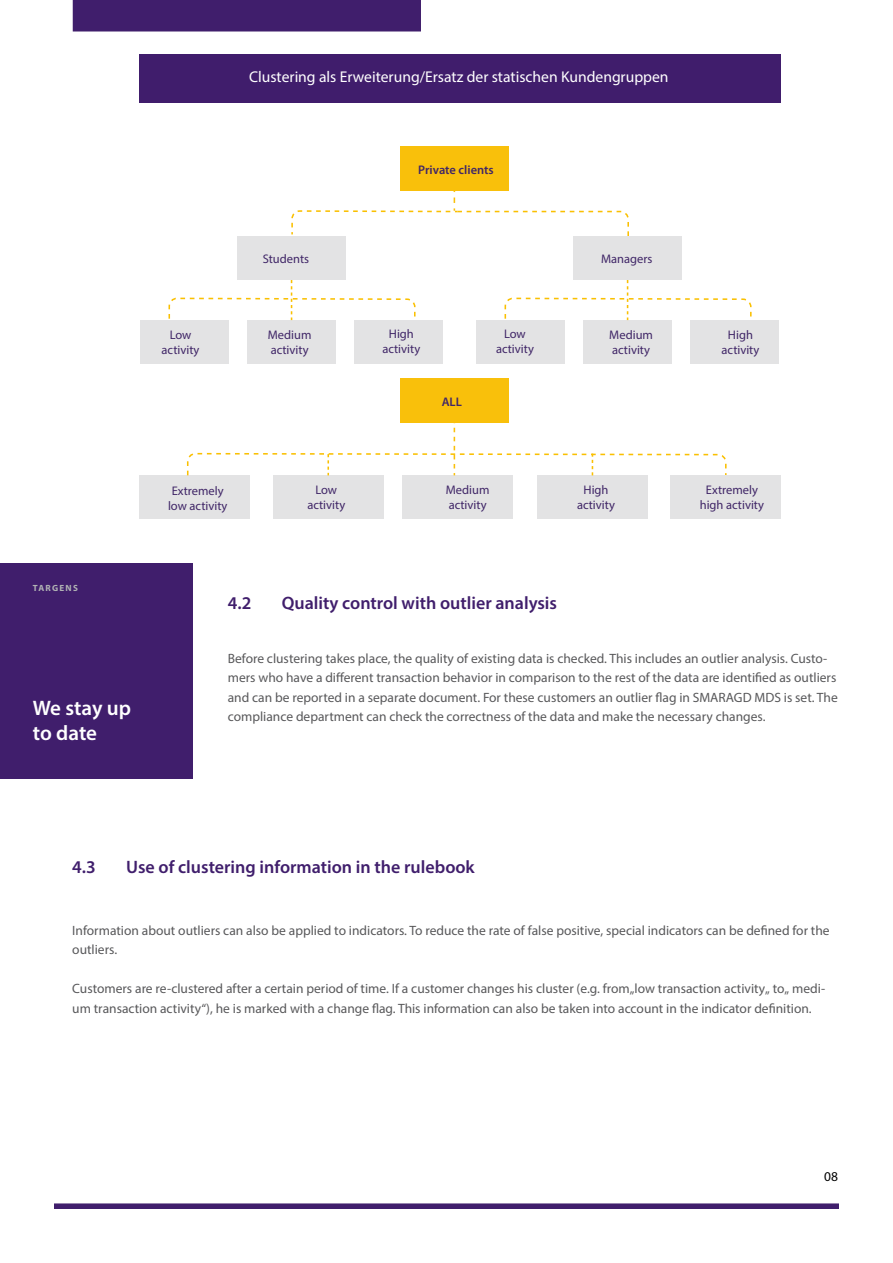
<style>
.page{position:relative;width:893px;height:1263px;background:#fff}
.page>*{position:absolute;margin:0;border:0;box-sizing:border-box;transform-origin:0 0}
.t1{font:600 21px/25.2px "Myriad Pro";letter-spacing:-.005em;color:#fff}
.t2{font:600 18px "Myriad Pro";color:#401e6c}
.t3{font:15.6px "Myriad Pro";color:#fff}
.t4{font:13.5px/19.5px "Myriad Pro";color:#58585a}
.t5{font:13.5px "Myriad Pro";color:#000}
.t6{font:12.45px/15px "Myriad Pro";color:#402667;text-align:center}
.t7{font:600 12.45px "Myriad Pro";color:#402667}
.t8{font:700 9px "Myriad Pro";letter-spacing:.14em;color:#b1b3b4}
</style>
<div class="page">
<svg style="left:54px;top:1203px;width:785px;height:6px;background:#4e2f77"></svg>
<div style="left:73px;top:0;width:348px;height:32px;background:#401e6c"></div>
<div style="left:0;top:563px;width:192px;height:216px;background:#401e6c"></div>
<div style="left:400px;top:146px;width:109px;height:44px;background:#f9c00b"></div>
<div style="left:237px;top:237px;width:109px;height:43px;background:#e3e3e4"></div>
<div style="left:141px;top:320px;width:88px;height:43px;background:#e3e3e4"></div>
<div style="left:247px;top:320px;width:89px;height:43px;background:#e3e3e4"></div>
<div style="left:354px;top:320px;width:89px;height:43px;background:#e3e3e4"></div>
<svg style="left:168px;top:280px;width:248px;height:40px"></svg>
<div style="left:573px;top:237px;width:109px;height:43px;background:#e3e3e4"></div>
<div style="left:477px;top:320px;width:88px;height:43px;background:#e3e3e4"></div>
<div style="left:583px;top:320px;width:89px;height:43px;background:#e3e3e4"></div>
<div style="left:690px;top:320px;width:89px;height:43px;background:#e3e3e4"></div>
<svg style="left:504px;top:280px;width:248px;height:40px"></svg>
<svg style="left:291px;top:190px;width:339px;height:47px"></svg>
<div style="left:400px;top:378px;width:109px;height:44px;background:#f9c00b"></div>
<div style="left:139px;top:475px;width:111px;height:43px;background:#e3e3e4"></div>
<div style="left:273px;top:475px;width:111px;height:43px;background:#e3e3e4"></div>
<div style="left:402px;top:475px;width:110px;height:43px;background:#e3e3e4"></div>
<div style="left:537px;top:475px;width:111px;height:43px;background:#e3e3e4"></div>
<div style="left:671px;top:475px;width:110px;height:43px;background:#e3e3e4"></div>
<svg style="left:186px;top:422px;width:541px;height:55px"></svg>
<div style="left:139px;top:54px;width:642px;height:49px;background:#401d6c"></div>
<p class="t3" style="left:249px;top:67px;width:421px">Clustering als Erweiterung/Ersatz der statischen Kundengruppen</p>
<p class="t6" style="left:263px;top:251px;width:48px">Students</p>
<p class="t7" style="left:418px;top:161px;width:77px">Private clients</p>
<p class="t6" style="left:601px;top:251px;width:53px">Managers</p>
<p class="t6" style="left:162px;top:327px;width:39px">Low activity</p>
<p class="t6" style="left:268px;top:327px;width:45px;text-align:left">Medium activity</p>
<p class="t6" style="left:382px;top:327px;width:39px">High activity</p>
<p class="t7" style="left:442px;top:394px;width:22px">ALL</p>
<p class="t6" style="left:496px;top:327px;width:39px">Low activity</p>
<p class="t6" style="left:609px;top:327px;width:45px;text-align:left">Medium activity</p>
<p class="t6" style="left:721px;top:327px;width:39px">High activity</p>
<p class="t8" style="left:33px;top:582px;width:47px">TARGENS</p>
<h1 class="t1" style="left:33px;top:695px;width:100px">We stay up to date</h1>
<p class="t6" style="left:168px;top:483px;width:61px">Extremely low activity</p>
<p class="t6" style="left:307px;top:482px;width:39px">Low activity</p>
<p class="t6" style="left:446px;top:482px;width:45px;text-align:left">Medium activity</p>
<p class="t6" style="left:577px;top:482px;width:39px">High activity</p>
<p class="t6" style="left:700px;top:482px;width:66px">Extremely high activity</p>
<h2 class="t2" style="left:228px;top:591px;width:25px">4.2</h2>
<h2 class="t2" style="left:282px;top:591px;width:277px">Quality control with outlier analysis</h2>
<p class="t4" style="left:228px;top:648px;width:611px">Before clustering takes place, the quality of existing data is checked. This includes an outlier analysis. Custo&shy;mers who have a different transaction behavior in comparison to the rest of the data are identified as outliers and can be reported in a separate document. For these customers an outlier flag in SMARAGD MDS is set. The compliance department can check the correctness of the data and make the necessary changes.</p>
<h2 class="t2" style="left:72px;top:855px;width:25px">4.3</h2>
<h2 class="t2" style="left:126px;top:855px;width:350px">Use of clustering information in the rulebook</h2>
<p class="t4" style="left:72px;top:920px;width:759px">Information about outliers can also be applied to indicators. To reduce the rate of false positive, special indicators can be defined for the outliers.</p>
<p class="t4" style="left:72px;top:979px;width:754px">Customers are re-clustered after a certain period of time. If a customer changes his cluster (e.g. from„low transaction activity„ to„ medi&shy;um transaction activity“), he is marked with a change flag. This information can also be taken into account in the indicator definition.</p>
<p class="t5" style="left:824px;top:1168px;width:15px">08</p>
</div>
